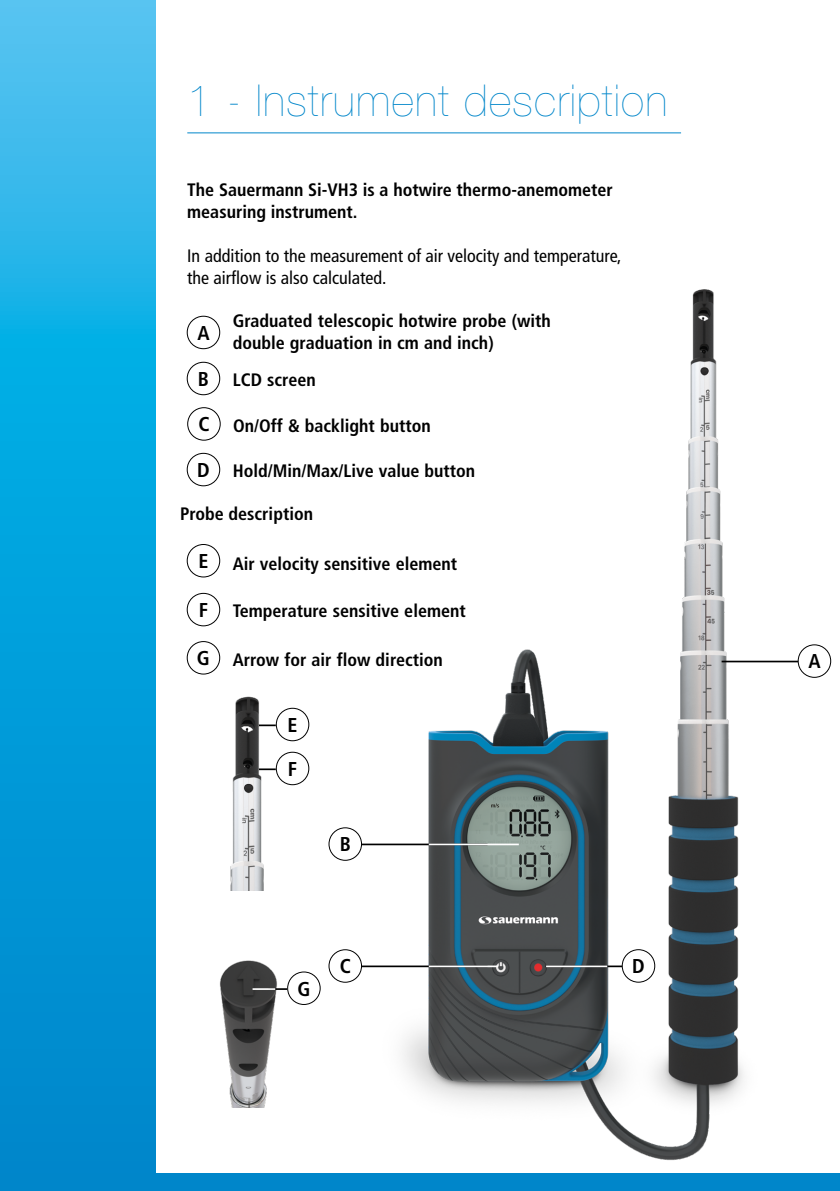
<style>
.page{position:relative;width:840px;height:1191px;background:#fff}
.page>*{position:absolute;margin:0;border:0;box-sizing:border-box;transform-origin:0 0}
.t1{font:200 44px "Helvetica Neue LT Std";letter-spacing:.03em;color:#0086ca}
.t2{font:700 condensed 20px/44px "Frutiger LT Std";color:#000}
.t3{font:700 condensed 18px/22px "Frutiger LT Std";color:#000}
.t4{font:condensed 18px/22px "Frutiger LT Std";color:#000}
.s1{font-size:20px}
</style>
<div class="page">
<img style="left:309px;top:289px;width:488px;height:872px">
<svg style="left:0;top:0;width:155px;height:1173px"></svg>
<div style="left:0;top:1173px;width:839px;height:18px;background:#0086ca"></div>
<div style="left:329px;top:949px;width:32px;height:33px;background:#fff;border-radius:50%"></div>
<div style="left:328px;top:949px;width:34px;height:33px;border:1px solid #000;border-radius:50%"></div>
<div style="left:187px;top:316px;width:33px;height:33px;border:1px solid #000;border-radius:50%"></div>
<div style="left:187px;top:362px;width:33px;height:33px;border:1px solid #000;border-radius:50%"></div>
<div style="left:187px;top:453px;width:33px;height:33px;border:1px solid #000;border-radius:50%"></div>
<div style="left:187px;top:407px;width:33px;height:34px;border:1px solid #000;border-radius:50%"></div>
<hr style="left:187px;top:132px;width:493px;height:1px;background:#0086ca">
<hr style="left:545px;top:965px;width:77px;height:2px;background:#000">
<div style="left:622px;top:949px;width:32px;height:33px;background:#fff;border-radius:50%"></div>
<div style="left:621px;top:949px;width:34px;height:33px;border:1px solid #000;border-radius:50%"></div>
<hr style="left:545px;top:965px;width:62px;height:2px;background:#fff">
<hr style="left:361px;top:965px;width:126px;height:2px;background:#000">
<hr style="left:428px;top:965px;width:69px;height:2px;background:#fff">
<hr style="left:721px;top:660px;width:76px;height:2px;background:#000">
<div style="left:797px;top:644px;width:33px;height:34px;border:1px solid #000;border-radius:50%"></div>
<div style="left:329px;top:828px;width:32px;height:32px;background:#fff;border-radius:50%"></div>
<div style="left:328px;top:827px;width:34px;height:33px;border:1px solid #000;border-radius:50%"></div>
<hr style="left:361px;top:843px;width:126px;height:2px;background:#000">
<hr style="left:428px;top:843px;width:90px;height:2px;background:#fff">
<div style="left:187px;top:544px;width:33px;height:33px;border:1px solid #000;border-radius:50%"></div>
<div style="left:187px;top:593px;width:33px;height:33px;border:1px solid #000;border-radius:50%"></div>
<div style="left:187px;top:641px;width:33px;height:33px;border:1px solid #000;border-radius:50%"></div>
<div style="left:276px;top:708px;width:33px;height:33px;border:1px solid #000;border-radius:50%"></div>
<div style="left:276px;top:751px;width:33px;height:34px;border:1px solid #000;border-radius:50%"></div>
<img style="left:219px;top:960px;width:58px;height:147px">
<svg style="left:275px;top:988px;width:12px;height:2px"></svg>
<hr style="left:252px;top:988px;width:23px;height:2px;background:#fff">
<div style="left:287px;top:972px;width:33px;height:32px;background:#fff;border-radius:50%"></div>
<div style="left:287px;top:971px;width:33px;height:34px;border:1px solid #000;border-radius:50%"></div>
<img style="left:230px;top:696px;width:61px;height:194px">
<h1 class="t1" style="left:187px;top:75px;width:481px">1 - Instrument description</h1>
<p class="t3" style="left:187px;top:179px;width:427px">The Sauermann Si-VH3 is a hotwire thermo-anemometer measuring instrument.</p>
<p class="t4" style="left:187px;top:245px;width:435px">In addition to the measurement of air velocity and temperature, the airflow is also calculated.</p>
<p class="t3" style="left:232px;top:310px;width:319px">Graduated telescopic hotwire probe (with double graduation in cm and inch)</p>
<p class="t3" style="left:232px;top:369px;width:84px">LCD screen</p>
<p class="t2" style="left:197px;top:311px;width:14px">A</p>
<p class="t2" style="left:198px;top:357px;width:13px">B</p>
<p class="t3" style="left:198px;top:414px;width:234px"><span class="s1">C</span> On/Off &amp; backlight button</p>
<p class="t2" style="left:197px;top:448px;width:14px">D</p>
<p class="t3" style="left:232px;top:460px;width:244px">Hold/Min/Max/Live value button</p>
<p class="t3" style="left:180px;top:503px;width:134px">Probe description</p>
<p class="t3" style="left:232px;top:552px;width:226px">Air velocity sensitive element</p>
<p class="t3" style="left:232px;top:600px;width:234px">Temperature sensitive element</p>
<p class="t2" style="left:198px;top:539px;width:12px">E</p>
<p class="t2" style="left:199px;top:588px;width:11px">F</p>
<p class="t3" style="left:197px;top:648px;width:247px"><span class="s1">G</span> Arrow for air flow direction</p>
<p class="t2" style="left:287px;top:703px;width:12px">E<br>F</p>
<p class="t2" style="left:339px;top:822px;width:13px">B</p>
<p class="t2" style="left:297px;top:966px;width:14px">G</p>
<p class="t2" style="left:339px;top:944px;width:13px">C</p>
<p class="t2" style="left:631px;top:944px;width:14px">D</p>
<p class="t2" style="left:807px;top:639px;width:14px">A</p>
</div>
